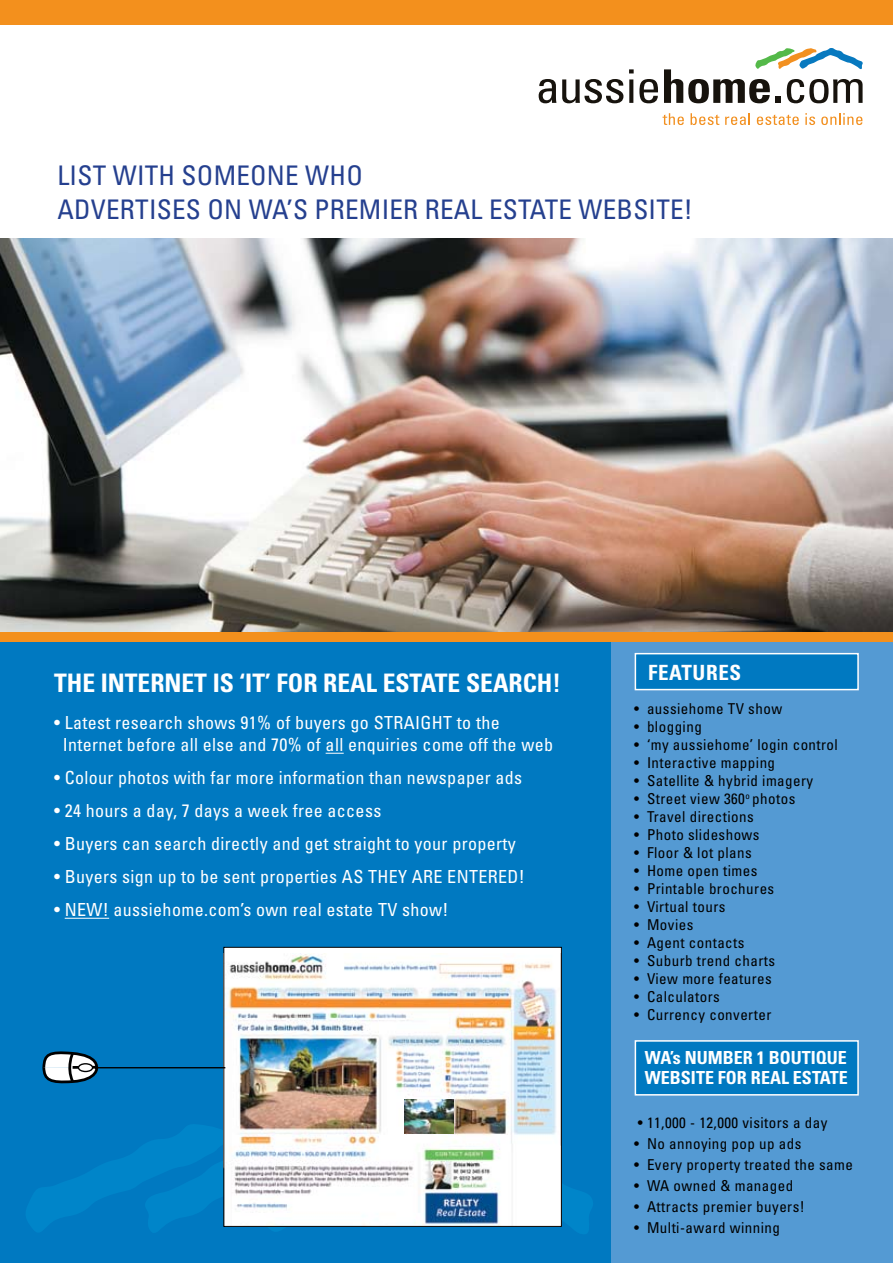
<style>
.page{position:relative;width:893px;height:1263px;background:#fff}
.page>*{position:absolute;margin:0;border:0;box-sizing:border-box;transform-origin:0 0}
.t1{font:condensed 27px/33.8px "Univers";letter-spacing:.01em;color:#25408f}
.t2{font:700 condensed 25.5px "Univers";color:#fff}
.t3{font:700 condensed 21px "Univers";letter-spacing:.03em;color:#fff}
.t4{font:condensed 18px/22.5px "Univers";letter-spacing:.02em;color:#fff}
.t5{font:700 condensed 18px/19.5px "Univers";color:#fff}
.t6{font:condensed 15px "Univers";letter-spacing:.03em;color:#000}
</style>
<div class="page">
<img style="left:0;top:238px;width:893px;height:394px">
<div style="left:604px;top:635px;width:289px;height:628px;background:#549ad3"></div>
<div style="left:0;top:635px;width:610px;height:628px;background:#0079c1"></div>
<div style="left:0;top:632px;width:893px;height:10px;background:#f3901d"></div>
<svg style="left:539px;top:79px;width:17px;height:24px"></svg>
<svg style="left:562px;top:79px;width:62px;height:24px"></svg>
<svg style="left:629px;top:79px;width:4px;height:24px"></svg>
<svg style="left:629px;top:69px;width:5px;height:4px"></svg>
<svg style="left:639px;top:79px;width:19px;height:24px"></svg>
<svg style="left:664px;top:48px;width:199px;height:55px"></svg>
<svg style="left:662px;top:113px;width:22px;height:12px"></svg>
<svg style="left:691px;top:113px;width:28px;height:12px"></svg>
<svg style="left:725px;top:113px;width:25px;height:12px"></svg>
<svg style="left:757px;top:115px;width:42px;height:10px"></svg>
<svg style="left:805px;top:113px;width:10px;height:12px"></svg>
<svg style="left:821px;top:113px;width:41px;height:12px"></svg>
<div style="left:0;top:0;width:893px;height:24px;background:#f3901d"></div>
<svg style="left:26px;top:1124px;width:567px;height:110px"></svg>
<img style="left:225px;top:954px;width:335px;height:271px">
<div style="left:223px;top:947px;width:339px;height:280px;border:1px solid #000"></div>
<svg style="left:326px;top:753px;width:18px;height:1px"></svg>
<hr style="left:65px;top:918px;width:44px;height:1px;background:#fff">
<svg style="left:42px;top:1051px;width:58px;height:33px"></svg>
<hr style="left:97px;top:1067px;width:128px;height:1px;background:#000">
<div style="left:635px;top:653px;width:224px;height:37px;background:#0079c1;border:2px solid #fff"></div>
<div style="left:635px;top:1040px;width:224px;height:55px;background:#0079c1;border:2px solid #fff"></div>
<img style="left:404px;top:1099px;width:49px;height:34px">
<h1 class="t1" style="left:57px;top:158px;width:307px">List with someone who<br>ADVERTISES</h1>
<h1 class="t1" style="left:207px;top:192px;width:487px">on WA’s premier real estate website!</h1>
<h2 class="t2" style="left:54px;top:667px;width:508px">THE INTERNET IS ‘IT’ FOR REAL ESTATE SEARCH!</h2>
<p class="t4" style="left:63px;top:711px;width:492px;text-indent:-9px">• Latest research shows 91% of buyers go STRAIGHT to the<br>Internet before all else and 70% of all enquiries come off the web</p>
<p class="t4" style="left:54px;top:766px;width:470px">• Colour photos with far more information than newspaper ads</p>
<p class="t4" style="left:54px;top:799px;width:329px">• 24 hours a day, 7 days a week free access</p>
<p class="t4" style="left:54px;top:832px;width:463px">• Buyers can search directly and get straight to your property</p>
<p class="t4" style="left:54px;top:865px;width:472px">• Buyers sign up to be sent properties AS THEY ARE ENTERED!</p>
<p class="t4" style="left:54px;top:898px;width:396px">• N ew! aussiehome.com’s own real estate TV show!</p>
<h3 class="t3" style="left:648px;top:659px;width:93px">FEATURES</h3>
<p class="t6" style="left:634px;top:699px;width:150px">• aussiehome TV show</p>
<p class="t6" style="left:634px;top:717px;width:69px">• blogging</p>
<p class="t6" style="left:634px;top:735px;width:205px">• ‘my aussiehome’ login control</p>
<p class="t6" style="left:634px;top:753px;width:143px">• Interactive mapping</p>
<p class="t6" style="left:634px;top:771px;width:181px">• Satellite &amp; hybrid imagery</p>
<p class="t6" style="left:634px;top:789px;width:163px">• Street view 360<sup>o</sup> photos</p>
<p class="t6" style="left:634px;top:807px;width:121px">• Travel directions</p>
<p class="t6" style="left:634px;top:825px;width:127px">• Photo slideshows</p>
<p class="t6" style="left:634px;top:843px;width:119px">• Floor &amp; lot plans</p>
<p class="t6" style="left:634px;top:861px;width:125px">• Home open times</p>
<p class="t6" style="left:634px;top:879px;width:142px">• Printable brochures</p>
<p class="t6" style="left:634px;top:897px;width:93px">• Virtual tours</p>
<p class="t6" style="left:634px;top:915px;width:61px">• Movies</p>
<p class="t6" style="left:634px;top:933px;width:112px">• Agent contacts</p>
<p class="t6" style="left:634px;top:951px;width:143px">• Suburb trend charts</p>
<p class="t6" style="left:634px;top:969px;width:139px">• View more features</p>
<p class="t6" style="left:634px;top:987px;width:87px">• Calculators</p>
<p class="t6" style="left:634px;top:1005px;width:139px">• Currency converter</p>
<p class="t5" style="left:645px;top:1048px;width:204px">WA’S NUMBER 1 BOUTIQUE<br>WEBSITE FOR REAL ESTATE</p>
<p class="t6" style="left:638px;top:1113px;width:191px">• 11,000 - 12,000 visitors a day</p>
<p class="t6" style="left:634px;top:1134px;width:169px">• No annoying pop up ads</p>
<p class="t6" style="left:634px;top:1155px;width:220px">• Every property treated the same</p>
<p class="t6" style="left:634px;top:1176px;width:161px">• WA owned &amp; managed</p>
<p class="t6" style="left:634px;top:1197px;width:172px">• Attracts premier buyers!</p>
<p class="t6" style="left:634px;top:1218px;width:148px">• Multi-award winning</p>
</div>
